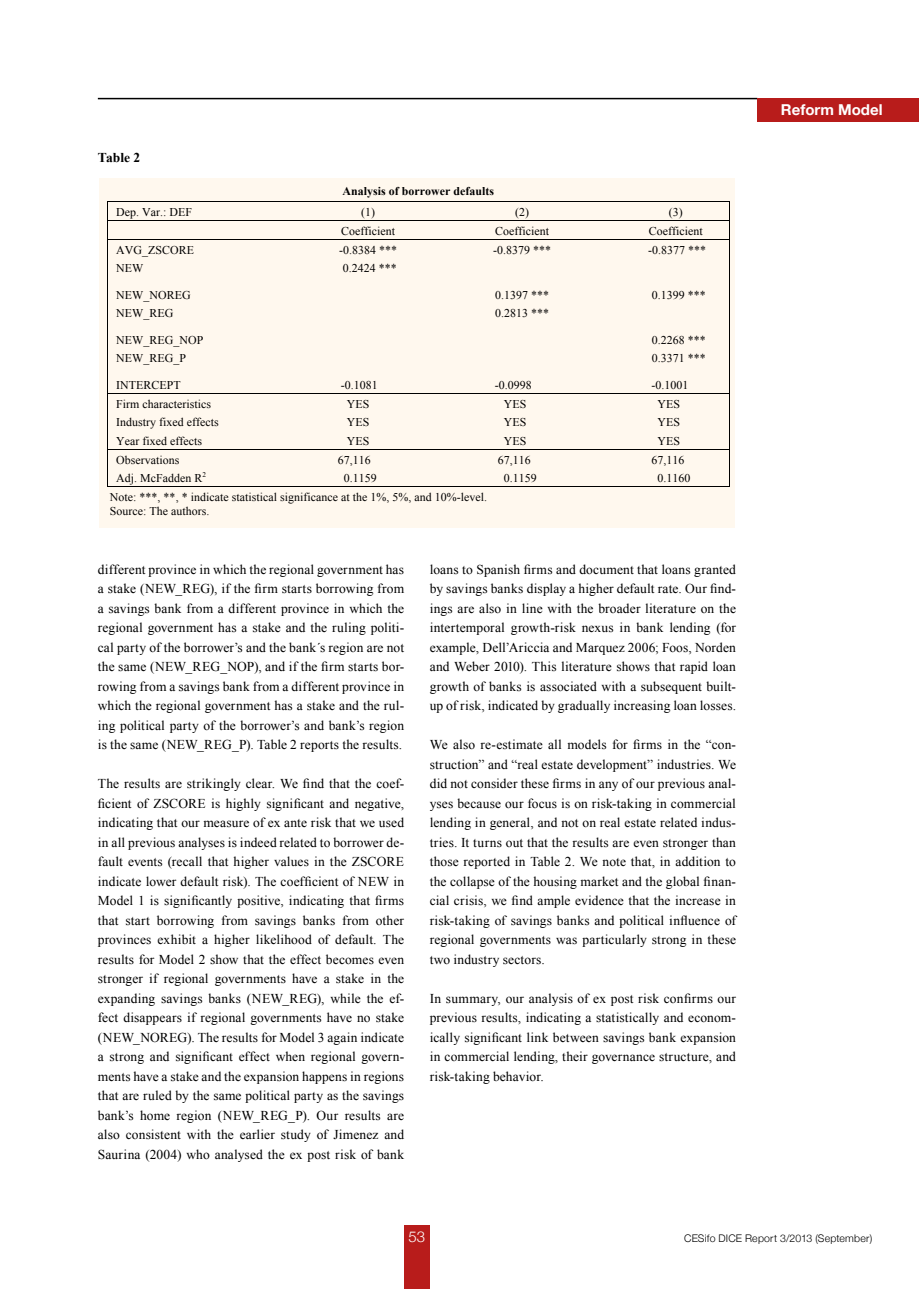
<style>
.page{position:relative;width:919px;height:1289px;background:#fff}
.page>*{position:absolute;margin:0;border:0;box-sizing:border-box;transform-origin:0 0}
.t1{font:700 15px "Helvetica Neue";color:#fff}
.t2{font:300 15px "Helvetica Neue";color:#fff}
.t3{font:13.5px/19.5px "Times New Roman";letter-spacing:.01em;color:#000;text-align:justify}
.t4{font:700 13.5px "Times New Roman";color:#000}
.t5{font:11.85px/13.6px "Times New Roman";letter-spacing:.005em;color:#000}
.t6{font:700 11.85px "Times New Roman";letter-spacing:.005em;color:#000}
.t7{font:300 10.5px "Helvetica Neue";letter-spacing:.02em;color:#000}
.t8{font:7.2px "Times New Roman";color:#000}
</style>
<div class="page">
<hr style="left:98px;top:98px;width:659px;height:1px;background:#000">
<div style="left:757px;top:98px;width:161px;height:23px;background:#b81c1b"></div>
<div style="left:404px;top:1225px;width:25px;height:63px;background:#b81c1b"></div>
<div style="left:99px;top:178px;width:635px;height:349px;background:#fff8ee"></div>
<hr style="left:108px;top:201px;width:206px;height:1px;background:#000">
<hr style="left:315px;top:201px;width:106px;height:1px;background:#000">
<hr style="left:422px;top:201px;width:46px;height:1px;background:#000">
<hr style="left:469px;top:201px;width:106px;height:1px;background:#000">
<hr style="left:576px;top:201px;width:46px;height:1px;background:#000">
<hr style="left:623px;top:201px;width:105px;height:1px;background:#000">
<hr style="left:108px;top:220px;width:206px;height:1px;background:#000">
<hr style="left:315px;top:220px;width:106px;height:1px;background:#000">
<hr style="left:422px;top:220px;width:46px;height:1px;background:#000">
<hr style="left:469px;top:220px;width:106px;height:1px;background:#000">
<hr style="left:576px;top:220px;width:46px;height:1px;background:#000">
<hr style="left:623px;top:220px;width:105px;height:1px;background:#000">
<hr style="left:108px;top:239px;width:206px;height:1px;background:#000">
<hr style="left:315px;top:239px;width:106px;height:1px;background:#000">
<hr style="left:422px;top:239px;width:46px;height:1px;background:#000">
<hr style="left:469px;top:239px;width:106px;height:1px;background:#000">
<hr style="left:576px;top:239px;width:46px;height:1px;background:#000">
<hr style="left:623px;top:239px;width:105px;height:1px;background:#000">
<hr style="left:108px;top:393px;width:206px;height:1px;background:#000">
<hr style="left:315px;top:393px;width:106px;height:1px;background:#000">
<hr style="left:422px;top:393px;width:46px;height:1px;background:#000">
<hr style="left:469px;top:393px;width:106px;height:1px;background:#000">
<hr style="left:576px;top:393px;width:46px;height:1px;background:#000">
<hr style="left:623px;top:393px;width:105px;height:1px;background:#000">
<hr style="left:108px;top:449px;width:206px;height:1px;background:#000">
<hr style="left:315px;top:449px;width:106px;height:1px;background:#000">
<hr style="left:422px;top:449px;width:46px;height:1px;background:#000">
<hr style="left:469px;top:449px;width:106px;height:1px;background:#000">
<hr style="left:576px;top:449px;width:46px;height:1px;background:#000">
<hr style="left:623px;top:449px;width:105px;height:1px;background:#000">
<svg style="left:107px;top:201px;width:1px;height:286px"></svg>
<hr style="left:108px;top:486px;width:206px;height:1px;background:#000">
<hr style="left:314px;top:486px;width:107px;height:1px;background:#000">
<hr style="left:421px;top:486px;width:47px;height:1px;background:#000">
<hr style="left:468px;top:486px;width:107px;height:1px;background:#000">
<hr style="left:575px;top:486px;width:47px;height:1px;background:#000">
<hr style="left:621px;top:486px;width:107px;height:1px;background:#000">
<p class="t4" style="left:98px;top:148px;width:44px">Table 2</p>
<p class="t6" style="left:342px;top:183px;width:153px">Analysis of borrower defaults</p>
<p class="t5" style="left:116px;top:205px;width:77px">Dep. Var.: DEF</p>
<p class="t5" style="left:361px;top:205px;width:15px">(1)</p>
<p class="t5" style="left:515px;top:205px;width:15px">(2)</p>
<p class="t5" style="left:668px;top:205px;width:15px">(3)</p>
<p class="t5" style="left:341px;top:224px;width:55px">Coefficient</p>
<p class="t5" style="left:495px;top:224px;width:55px">Coefficient</p>
<p class="t5" style="left:648px;top:224px;width:55px">Coefficient</p>
<p class="t5" style="left:116px;top:243px;width:79px">AVG_ZSCORE</p>
<p class="t5" style="left:339px;top:243px;width:59px">-0.8384 ***</p>
<p class="t5" style="left:493px;top:243px;width:59px">-0.8379 ***</p>
<p class="t5" style="left:648px;top:243px;width:59px">-0.8377 ***</p>
<p class="t5" style="left:116px;top:261px;width:29px">NEW</p>
<p class="t5" style="left:343px;top:261px;width:55px">0.2424 ***</p>
<p class="t5" style="left:116px;top:288px;width:76px">NEW_NOREG</p>
<p class="t5" style="left:495px;top:288px;width:55px">0.1397 ***</p>
<p class="t5" style="left:651px;top:288px;width:55px">0.1399 ***</p>
<p class="t5" style="left:116px;top:306px;width:59px">NEW_REG</p>
<p class="t5" style="left:495px;top:306px;width:55px">0.2813 ***</p>
<p class="t5" style="left:116px;top:333px;width:89px">NEW_REG_NOP</p>
<p class="t5" style="left:651px;top:333px;width:55px">0.2268 ***</p>
<p class="t5" style="left:116px;top:351px;width:71px">NEW_REG_P</p>
<p class="t5" style="left:651px;top:351px;width:55px">0.3371 ***</p>
<p class="t5" style="left:116px;top:378px;width:66px">INTERCEPT</p>
<p class="t5" style="left:341px;top:378px;width:38px">-0.1081</p>
<p class="t5" style="left:494px;top:378px;width:38px">-0.0998</p>
<p class="t5" style="left:651px;top:378px;width:38px">-0.1001</p>
<p class="t5" style="left:116px;top:397px;width:96px">Firm characteristics</p>
<p class="t5" style="left:347px;top:397px;width:24px">YES</p>
<p class="t5" style="left:503px;top:397px;width:24px">YES</p>
<p class="t5" style="left:657px;top:397px;width:24px">YES</p>
<p class="t5" style="left:116px;top:415px;width:104px">Industry fixed effects</p>
<p class="t5" style="left:347px;top:415px;width:24px">YES</p>
<p class="t5" style="left:503px;top:415px;width:24px">YES</p>
<p class="t5" style="left:657px;top:415px;width:24px">YES</p>
<p class="t5" style="left:116px;top:433px;width:87px">Year fixed effects</p>
<p class="t5" style="left:347px;top:433px;width:24px">YES</p>
<p class="t5" style="left:503px;top:433px;width:24px">YES</p>
<p class="t5" style="left:657px;top:433px;width:24px">YES</p>
<p class="t5" style="left:116px;top:453px;width:65px">Observations</p>
<p class="t5" style="left:338px;top:453px;width:34px">67,116</p>
<p class="t5" style="left:497px;top:453px;width:34px">67,116</p>
<p class="t5" style="left:651px;top:453px;width:34px">67,116</p>
<p class="t5" style="left:116px;top:471px;width:88px">Adj. McFadden R</p>
<p class="t8" style="left:202px;top:469px;width:5px">2</p>
<p class="t5" style="left:344px;top:471px;width:34px">0.1159</p>
<p class="t5" style="left:503px;top:471px;width:34px">0.1159</p>
<p class="t5" style="left:657px;top:471px;width:34px">0.1160</p>
<p class="t5" style="left:110px;top:490px;width:378px">Note: ***, **, * indicate statistical significance at the 1%, 5%, and 10%-level.<br>Source: The authors.</p>
<p class="t3" style="left:98px;top:559px;width:308px">different province in which the regional government has a stake (NEW_REG), if the firm starts borrowing from a savings bank from a different province in which the regional government has a stake and the ruling politi&shy;cal party of the borrower’s and the bank´s region are not the same (NEW_REG_NOP), and if the firm starts bor&shy;rowing from a savings bank from a different province in which the regional government has a stake and the rul&shy;ing political party of the borrower’s and bank’s region is the same (NEW_REG_P). Table 2 reports the results.</p>
<p class="t3" style="left:98px;top:774px;width:308px">The results are strikingly clear. We find that the coef&shy;ficient of ZSCORE is highly significant and negative, indicating that our measure of ex ante risk that we used in all previous analyses is indeed related to borrower de&shy;fault events (recall that higher values in the ZSCORE indicate lower default risk). The coefficient of NEW in Model 1 is significantly positive, indicating that firms that start borrowing from savings banks from other provinces exhibit a higher likelihood of default. The results for Model 2 show that the effect becomes even stronger if regional governments have a stake in the expanding savings banks (NEW_REG), while the ef&shy;fect disappears if regional governments have no stake (NEW_NOREG). The results for Model 3 again indicate a strong and significant effect when regional govern&shy;ments have a stake and the expansion happens in regions that are ruled by the same political party as the savings bank’s home region (NEW_REG_P). Our results are also consistent with the earlier study of Jimenez and Saurina (2004) who analysed the ex post risk of bank</p>
<p class="t3" style="left:429px;top:559px;width:308px">loans to Spanish firms and document that loans granted by savings banks display a higher default rate. Our find&shy;ings are also in line with the broader literature on the intertemporal growth-risk nexus in bank lending (for example, Dell’Ariccia and Marquez 2006; Foos, Norden and Weber 2010). This literature shows that rapid loan growth of banks is associated with a subsequent built&shy;up of risk, indicated by gradually increasing loan losses.</p>
<p class="t3" style="left:429px;top:734px;width:308px">We also re-estimate all models for firms in the “con&shy;struction” and “real estate development” industries. We did not consider these firms in any of our previous anal&shy;yses because our focus is on risk-taking in commercial lending in general, and not on real estate related indus&shy;tries. It turns out that the results are even stronger than those reported in Table 2. We note that, in addition to the collapse of the housing market and the global finan&shy;cial crisis, we find ample evidence that the increase in risk-taking of savings banks and political influence of regional governments was particularly strong in these two industry sectors.</p>
<p class="t3" style="left:429px;top:988px;width:308px">In summary, our analysis of ex post risk confirms our previous results, indicating a statistically and econom&shy;ically significant link between savings bank expansion in commercial lending, their governance structure, and risk-taking behavior.</p>
<p class="t1" style="left:780px;top:100px;width:103px">Reform Model</p>
<p class="t2" style="left:408px;top:1227px;width:18px">53</p>
<p class="t7" style="left:684px;top:1231px;width:189px">CESifo DICE Report 3/2013 (September)</p>
</div>
